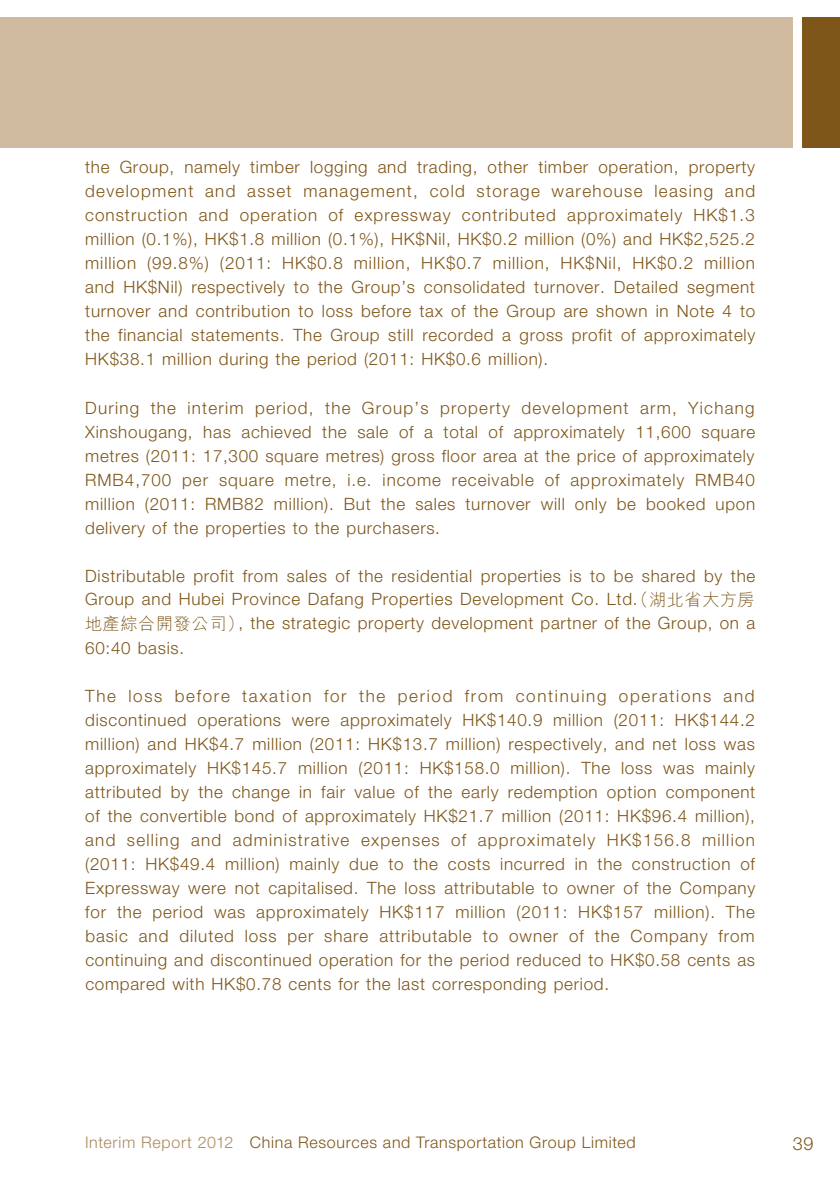
<style>
.page{position:relative;width:840px;height:1191px;background:#fff}
.page>*{position:absolute;margin:0;border:0;box-sizing:border-box;transform-origin:0 0}
.t1{font:300 18px "Helvetica Neue";color:#7f5619}
.t2{font:300 17px/24px "Helvetica Neue";letter-spacing:.04em;color:#7f5619;text-align:justify}
.t3{font:300 16px "Helvetica Neue";letter-spacing:.04em;color:#7f5619}
.s1{font-family:"M Hei HK"}
.s2{color:#ab8a5f}
</style>
<div class="page">
<div style="left:802px;top:17px;width:37px;height:130px;background:#7f5619"></div>
<div style="left:0;top:17px;width:792px;height:130px;background:#d0bba1"></div>
<p class="t2" style="left:85px;top:155px;width:671px">the Group, namely timber logging and trading, other timber operation, property development and asset management, cold storage warehouse leasing and construction and operation of expressway contributed approximately HK$1.3 million (0.1%), HK$1.8 million (0.1%), HK$Nil, HK$0.2 million (0%) and HK$2,525.2 million (99.8%) (2011: HK$0.8 million, HK$0.7 million, HK$Nil, HK$0.2 million and HK$Nil) respectively to the Group’s consolidated turnover. Detailed segment turnover and contribution to loss before tax of the Group are shown in Note 4 to the financial statements. The Group still recorded a gross profit of approximately HK$38.1 million during the period (2011: HK$0.6 million).</p>
<p class="t2" style="left:85px;top:395px;width:671px">During the interim period, the Group’s property development arm, Yichang Xinshougang, has achieved the sale of a total of approximately 11,600 square metres (2011: 17,300 square metres) gross floor area at the price of approximately RMB4,700 per square metre, i.e. income receivable of approximately RMB40 million (2011: RMB82 million). But the sales turnover will only be booked upon delivery of the properties to the purchasers.</p>
<p class="t2" style="left:85px;top:563px;width:671px">Distributable profit from sales of the residential properties is to be shared by the Group and Hubei Province Dafang Properties Development Co. Ltd.<span class="s1">（湖北省大方房地產綜合開發公司）</span>, the strategic property development partner of the Group, on a 60:40 basis.</p>
<p class="t2" style="left:85px;top:683px;width:671px">The loss before taxation for the period from continuing operations and discontinued operations were approximately HK$140.9 million (2011: HK$144.2 million) and HK$4.7 million (2011: HK$13.7 million) respectively, and net loss was approximately HK$145.7 million (2011: HK$158.0 million). The loss was mainly attributed by the change in fair value of the early redemption option component of the convertible bond of approximately HK$21.7 million (2011: HK$96.4 million), and selling and administrative expenses of approximately HK$156.8 million (2011: HK$49.4 million) mainly due to the costs incurred in the construction of Expressway were not capitalised. The loss attributable to owner of the Company for the period was approximately HK$117 million (2011: HK$157 million). The basic and diluted loss per share attributable to owner of the Company from continuing and discontinued operation for the period reduced to HK$0.58 cents as compared with HK$0.78 cents for the last corresponding period.</p>
<p class="t3" style="left:85px;top:1132px;width:551px"><span class="s2">Interim Report 2012</span> China Resources and Transportation Group Limited</p>
<p class="t1" style="left:792px;top:1132px;width:22px">39</p>
</div>
